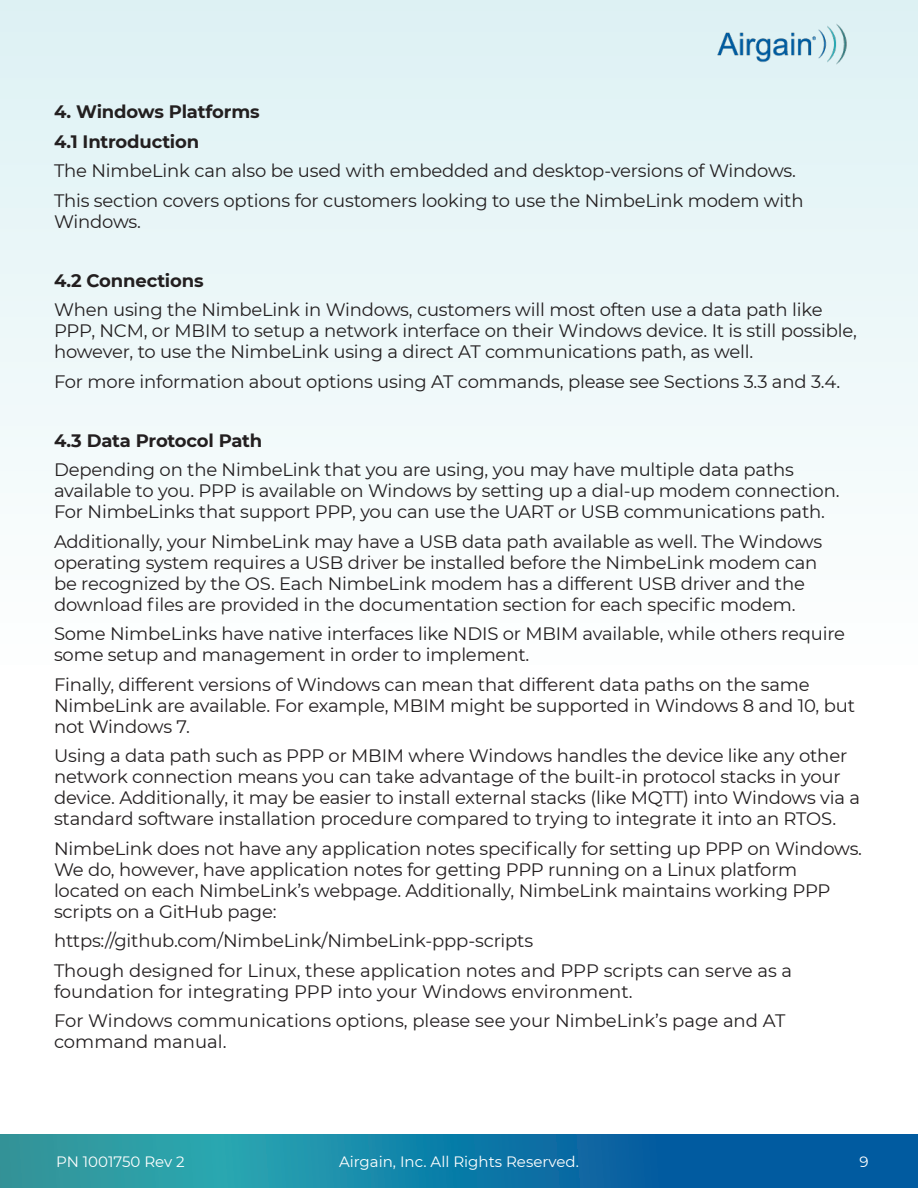
<style>
.page{position:relative;width:918px;height:1188px;background:#fff}
.page>*{position:absolute;margin:0;border:0;box-sizing:border-box;transform-origin:0 0}
.t1{font:18px/21px "Montserrat";letter-spacing:-.01em;color:#231f20}
.t2{font:700 18px "Montserrat";letter-spacing:-.01em;color:#231f20}
.t3{font:15px "Montserrat";color:#fff}
</style>
<div class="page">
<div style="left:0;top:0;width:918px;height:678px;background:linear-gradient(to bottom,#ddf1f4,#fefffe)"></div>
<svg style="left:0;top:1134px;width:918px;height:54px;background:#147ca4"></svg>
<img style="left:686px;top:23px;width:192px;height:42px">
<p class="t2" style="left:54px;top:99px;width:207px">4. Windows Platforms</p>
<p class="t2" style="left:54px;top:128px;width:147px">4.1 Introduction</p>
<p class="t1" style="left:54px;top:160px;width:744px">The NimbeLink can also be used with embedded and desktop-versions of Windows.</p>
<p class="t1" style="left:54px;top:189px;width:751px">This section covers options for customers looking to use the NimbeLink modem with<br>Windows.</p>
<p class="t2" style="left:54px;top:267px;width:151px">4.2 Connections</p>
<p class="t1" style="left:54px;top:299px;width:804px">When using the NimbeLink in Windows, customers will most often use a data path like<br>PPP, NCM, or MBIM to setup a network interface on their Windows device. It is still possible, however, to use the NimbeLink using a direct AT communications path, as well.</p>
<p class="t1" style="left:54px;top:370px;width:788px">For more information about options using AT commands, please see Sections 3.3 and 3.4.</p>
<p class="t2" style="left:54px;top:427px;width:210px">4.3 Data Protocol Path</p>
<p class="t1" style="left:54px;top:459px;width:787px">Depending on the NimbeLink that you are using, you may have multiple data paths available to you. PPP is available on Windows by setting up a dial-up modem connection.<br>For NimbeLinks that support PPP, you can use the UART or USB communications path.</p>
<p class="t1" style="left:54px;top:530px;width:770px">Additionally, your NimbeLink may have a USB data path available as well. The Windows operating system requires a USB driver be installed before the NimbeLink modem can be recognized by the OS. Each NimbeLink modem has a different USB driver and the download files are provided in the documentation section for each specific modem.</p>
<p class="t1" style="left:54px;top:623px;width:793px">Some NimbeLinks have native interfaces like NDIS or MBIM available, while others require some setup and management in order to implement.</p>
<p class="t1" style="left:54px;top:673px;width:803px">Finally, different versions of Windows can mean that different data paths on the same<br>NimbeLink are available. For example, MBIM might be supported in Windows 8 and 10, but not Windows 7.</p>
<p class="t1" style="left:54px;top:745px;width:808px">Using a data path such as PPP or MBIM where Windows handles the device like any other network connection means you can take advantage of the built-in protocol stacks in your device. Additionally, it may be easier to install external stacks (like MQTT) into Windows via a standard software installation procedure compared to trying to integrate it into an RTOS.</p>
<p class="t1" style="left:54px;top:837px;width:810px">NimbeLink does not have any application notes specifically for setting up PPP on Windows.<br>We do, however, have application notes for getting PPP running on a Linux platform located on each NimbeLink’s webpage. Additionally, NimbeLink maintains working PPP scripts on a GitHub page:</p>
<p class="t1" style="left:54px;top:930px;width:481px">https://github.com/NimbeLink/NimbeLink-ppp-scripts</p>
<p class="t1" style="left:54px;top:959px;width:740px">Though designed for Linux, these application notes and PPP scripts can serve as a foundation for integrating PPP into your Windows environment.</p>
<p class="t1" style="left:54px;top:1010px;width:733px">For Windows communications options, please see your NimbeLink’s page and AT command manual.</p>
<p class="t3" style="left:56px;top:1152px;width:130px">PN 1001750 Rev 2</p>
<p class="t3" style="left:339px;top:1152px;width:241px">Airgain, Inc. All Rights Reserved.</p>
<p class="t3" style="left:859px;top:1152px;width:11px">9</p>
</div>
